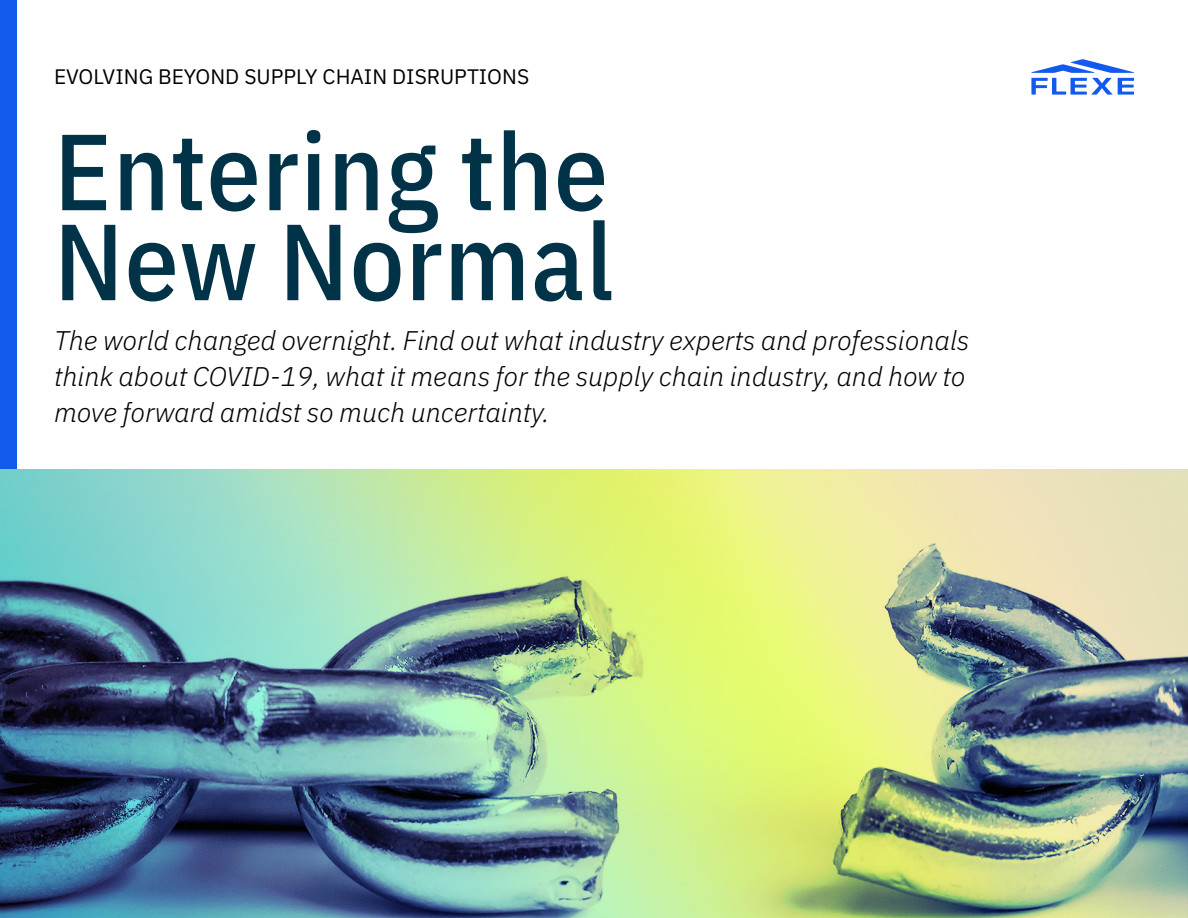
<style>
.page{position:relative;width:1188px;height:918px;background:#fff}
.page>*{position:absolute;margin:0;border:0;box-sizing:border-box;transform-origin:0 0}
.t1{font:500 108px/90px "IBM Plex Sans Cond";letter-spacing:.01em;color:#003248}
.t2{font:italic 300 27px/36px "IBM Plex Sans";color:#000}
.t3{font:21px "IBM Plex Sans";color:#000}
</style>
<div class="page">
<div style="left:0;top:0;width:16px;height:495px;background:#1259ee"></div>
<img style="left:0;top:470px;width:1188px;height:448px">
<svg style="left:1031px;top:59px;width:103px;height:36px"></svg>
<p class="t3" style="left:54px;top:61px;width:477px">EVOLVING BEYOND SUPPLY CHAIN DISRUPTIONS</p>
<h1 class="t1" style="left:54px;top:118px;width:561px">Entering the<br>New Normal</h1>
<p class="t2" style="left:54px;top:320px;width:917px">The world changed overnight. Find out what industry experts and professionals think about COVID-19, what it means for the supply chain industry, and how to move forward amidst so much uncertainty.</p>
</div>
